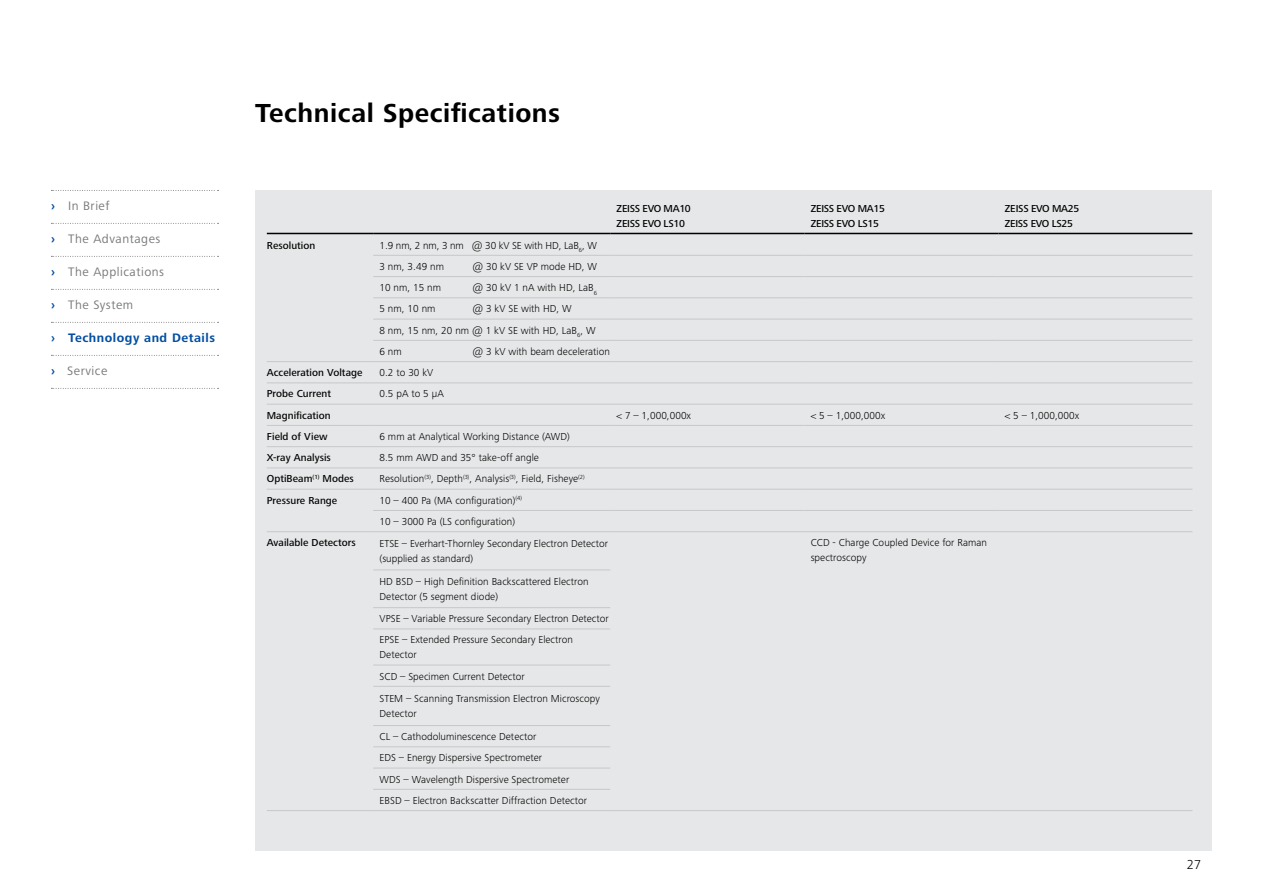
<style>
.page{position:relative;width:1263px;height:893px;background:#fff}
.page>*{position:absolute;margin:0;border:0;box-sizing:border-box;transform-origin:0 0}
.t1{font:700 27px "Zeiss Frutiger Next Pro";letter-spacing:.02em;color:#000}
.t2{font:300 13.5px "Zeiss Frutiger Next Pro";color:#000}
.t3{font:12.75px "Zeiss Frutiger Next Pro";letter-spacing:.04em;color:#77787b}
.t4{font:700 12.75px "Zeiss Frutiger Next Pro";letter-spacing:.04em;color:#034ea2}
.t5{font:300 10.5px/21.3px "Zeiss Frutiger Next Pro";letter-spacing:.005em;color:#000}
.t6{font:500 10.5px "Zeiss Frutiger Next Pro";letter-spacing:.005em;color:#000}
.t7{font:500 10.5px/15px "Zeiss Frutiger Next Pro";letter-spacing:-.03em;color:#000}
.s1{font-weight:700;color:#034ea2}
</style>
<div class="page">
<div style="left:255px;top:190px;width:957px;height:660px;background:#e6e7e8"></div>
<hr style="left:373px;top:255px;width:237px;height:1px;background:#c7c8ca">
<hr style="left:610px;top:255px;width:194px;height:1px;background:#c7c8ca">
<hr style="left:804px;top:255px;width:194px;height:1px;background:#c7c8ca">
<hr style="left:998px;top:255px;width:194px;height:1px;background:#c7c8ca">
<hr style="left:373px;top:276px;width:237px;height:1px;background:#c7c8ca">
<hr style="left:610px;top:276px;width:194px;height:1px;background:#c7c8ca">
<hr style="left:804px;top:276px;width:194px;height:1px;background:#c7c8ca">
<hr style="left:998px;top:276px;width:194px;height:1px;background:#c7c8ca">
<hr style="left:373px;top:298px;width:237px;height:1px;background:#c7c8ca">
<hr style="left:610px;top:298px;width:194px;height:1px;background:#c7c8ca">
<hr style="left:804px;top:298px;width:194px;height:1px;background:#c7c8ca">
<hr style="left:998px;top:298px;width:194px;height:1px;background:#c7c8ca">
<hr style="left:373px;top:319px;width:237px;height:1px;background:#c7c8ca">
<hr style="left:610px;top:319px;width:194px;height:1px;background:#c7c8ca">
<hr style="left:804px;top:319px;width:194px;height:1px;background:#c7c8ca">
<hr style="left:998px;top:319px;width:194px;height:1px;background:#c7c8ca">
<hr style="left:373px;top:340px;width:237px;height:1px;background:#c7c8ca">
<hr style="left:610px;top:340px;width:194px;height:1px;background:#c7c8ca">
<hr style="left:804px;top:340px;width:194px;height:1px;background:#c7c8ca">
<hr style="left:998px;top:340px;width:194px;height:1px;background:#c7c8ca">
<hr style="left:373px;top:361px;width:237px;height:1px;background:#c7c8ca">
<hr style="left:610px;top:361px;width:194px;height:1px;background:#c7c8ca">
<hr style="left:804px;top:361px;width:194px;height:1px;background:#c7c8ca">
<hr style="left:998px;top:361px;width:194px;height:1px;background:#c7c8ca">
<hr style="left:267px;top:383px;width:106px;height:1px;background:#c7c8ca">
<hr style="left:373px;top:383px;width:237px;height:1px;background:#c7c8ca">
<hr style="left:610px;top:383px;width:194px;height:1px;background:#c7c8ca">
<hr style="left:804px;top:383px;width:194px;height:1px;background:#c7c8ca">
<hr style="left:998px;top:383px;width:194px;height:1px;background:#c7c8ca">
<hr style="left:267px;top:404px;width:106px;height:1px;background:#c7c8ca">
<hr style="left:373px;top:404px;width:237px;height:1px;background:#c7c8ca">
<hr style="left:610px;top:404px;width:194px;height:1px;background:#c7c8ca">
<hr style="left:804px;top:404px;width:194px;height:1px;background:#c7c8ca">
<hr style="left:998px;top:404px;width:194px;height:1px;background:#c7c8ca">
<hr style="left:610px;top:425px;width:194px;height:1px;background:#c7c8ca">
<hr style="left:804px;top:425px;width:194px;height:1px;background:#c7c8ca">
<hr style="left:998px;top:425px;width:194px;height:1px;background:#c7c8ca">
<hr style="left:610px;top:446px;width:194px;height:1px;background:#c7c8ca">
<hr style="left:804px;top:446px;width:194px;height:1px;background:#c7c8ca">
<hr style="left:998px;top:446px;width:194px;height:1px;background:#c7c8ca">
<hr style="left:610px;top:468px;width:194px;height:1px;background:#c7c8ca">
<hr style="left:804px;top:468px;width:194px;height:1px;background:#c7c8ca">
<hr style="left:998px;top:468px;width:194px;height:1px;background:#c7c8ca">
<hr style="left:610px;top:489px;width:194px;height:1px;background:#c7c8ca">
<hr style="left:804px;top:489px;width:194px;height:1px;background:#c7c8ca">
<hr style="left:998px;top:489px;width:194px;height:1px;background:#c7c8ca">
<hr style="left:610px;top:510px;width:194px;height:1px;background:#c7c8ca">
<hr style="left:804px;top:510px;width:194px;height:1px;background:#c7c8ca">
<hr style="left:998px;top:510px;width:194px;height:1px;background:#c7c8ca">
<hr style="left:267px;top:531px;width:106px;height:1px;background:#c7c8ca">
<hr style="left:373px;top:531px;width:237px;height:1px;background:#c7c8ca">
<hr style="left:373px;top:570px;width:237px;height:1px;background:#c7c8ca">
<hr style="left:804px;top:810px;width:194px;height:1px;background:#c7c8ca">
<hr style="left:998px;top:531px;width:194px;height:1px;background:#c7c8ca">
<hr style="left:804px;top:531px;width:194px;height:1px;background:#c7c8ca">
<hr style="left:610px;top:531px;width:194px;height:1px;background:#c7c8ca">
<hr style="left:267px;top:810px;width:106px;height:1px;background:#c7c8ca">
<hr style="left:267px;top:361px;width:106px;height:1px;background:#c7c8ca">
<hr style="left:267px;top:233px;width:106px;height:1px;background:#000">
<hr style="left:373px;top:233px;width:237px;height:1px;background:#000">
<hr style="left:610px;top:233px;width:194px;height:1px;background:#000">
<hr style="left:804px;top:233px;width:194px;height:1px;background:#000">
<hr style="left:998px;top:233px;width:194px;height:1px;background:#000">
<hr style="left:267px;top:425px;width:106px;height:1px;background:#c7c8ca">
<hr style="left:373px;top:425px;width:237px;height:1px;background:#c7c8ca">
<hr style="left:267px;top:446px;width:106px;height:1px;background:#c7c8ca">
<hr style="left:373px;top:446px;width:237px;height:1px;background:#c7c8ca">
<hr style="left:267px;top:468px;width:106px;height:1px;background:#c7c8ca">
<hr style="left:373px;top:468px;width:237px;height:1px;background:#c7c8ca">
<hr style="left:267px;top:489px;width:106px;height:1px;background:#c7c8ca">
<hr style="left:373px;top:489px;width:237px;height:1px;background:#c7c8ca">
<hr style="left:373px;top:510px;width:237px;height:1px;background:#c7c8ca">
<hr style="left:373px;top:607px;width:237px;height:1px;background:#c7c8ca">
<hr style="left:373px;top:629px;width:237px;height:1px;background:#c7c8ca">
<hr style="left:373px;top:665px;width:237px;height:1px;background:#c7c8ca">
<hr style="left:373px;top:686px;width:237px;height:1px;background:#c7c8ca">
<hr style="left:373px;top:725px;width:237px;height:1px;background:#c7c8ca">
<hr style="left:373px;top:746px;width:237px;height:1px;background:#c7c8ca">
<hr style="left:373px;top:768px;width:237px;height:1px;background:#c7c8ca">
<hr style="left:373px;top:789px;width:237px;height:1px;background:#c7c8ca">
<hr style="left:373px;top:810px;width:237px;height:1px;background:#c7c8ca">
<hr style="left:610px;top:810px;width:194px;height:1px;background:#c7c8ca">
<hr style="left:998px;top:810px;width:194px;height:1px;background:#c7c8ca">
<svg style="left:51px;top:190px;width:168px;height:1px"></svg>
<svg style="left:51px;top:223px;width:168px;height:1px"></svg>
<svg style="left:51px;top:256px;width:168px;height:1px"></svg>
<svg style="left:51px;top:289px;width:168px;height:1px"></svg>
<svg style="left:51px;top:322px;width:168px;height:1px"></svg>
<svg style="left:51px;top:355px;width:168px;height:1px"></svg>
<svg style="left:51px;top:388px;width:168px;height:1px"></svg>
<p class="t3" style="left:51px;top:199px;width:60px"><span class="s1">›</span> In Brief</p>
<p class="t3" style="left:51px;top:232px;width:111px"><span class="s1">›</span> The Advantages</p>
<p class="t3" style="left:51px;top:265px;width:115px"><span class="s1">›</span> The Applications</p>
<p class="t3" style="left:51px;top:298px;width:84px"><span class="s1">›</span> The System</p>
<p class="t4" style="left:51px;top:331px;width:165px">› Technology and Details</p>
<p class="t3" style="left:51px;top:364px;width:58px"><span class="s1">›</span> Service</p>
<h1 class="t1" style="left:255px;top:97px;width:307px">Technical Specifications</h1>
<p class="t6" style="left:267px;top:239px;width:50px">Resolution</p>
<p class="t5" style="left:379px;top:234px;width:219px">1.9 nm, 2 nm, 3 nm @ 30 kV SE with HD, LaB<sub>6</sub>, W<br>3 nm, 3.49 nm</p>
<p class="t5" style="left:472px;top:256px;width:126px">@ 30 kV SE VP mode HD, W</p>
<p class="t7" style="left:617px;top:201px;width:76px">ZEISS EVO MA10<br>ZEISS EVO LS10</p>
<p class="t7" style="left:811px;top:201px;width:76px">ZEISS EVO MA15<br>ZEISS EVO LS15</p>
<p class="t7" style="left:1005px;top:201px;width:76px">ZEISS EVO MA25<br>ZEISS EVO LS25</p>
<p class="t5" style="left:379px;top:277px;width:63px">10 nm, 15 nm</p>
<p class="t5" style="left:472px;top:277px;width:126px">@ 30 kV 1 nA with HD, LaB<sub>6</sub></p>
<p class="t5" style="left:379px;top:298px;width:58px">5 nm, 10 nm</p>
<p class="t5" style="left:379px;top:298px;width:218px;text-indent:93px">@ 3 kV SE with HD, W<br>8 nm, 15 nm, 20 nm @ 1 kV SE with HD, LaB<sub>6</sub>, W<br>6 nm</p>
<p class="t5" style="left:472px;top:341px;width:139px">@ 3 kV with beam deceleration</p>
<p class="t6" style="left:267px;top:367px;width:97px">Acceleration Voltage</p>
<p class="t5" style="left:379px;top:362px;width:55px">0.2 to 30 kV</p>
<p class="t6" style="left:267px;top:388px;width:66px">Probe Current</p>
<p class="t5" style="left:379px;top:383px;width:66px">0.5 pA to 5 μA</p>
<p class="t6" style="left:267px;top:409px;width:65px">Magnification</p>
<p class="t5" style="left:617px;top:404px;width:76px">&lt; 7 – 1,000,000x</p>
<p class="t5" style="left:811px;top:404px;width:76px">&lt; 5 – 1,000,000x</p>
<p class="t5" style="left:1005px;top:404px;width:76px">&lt; 5 – 1,000,000x</p>
<p class="t6" style="left:267px;top:430px;width:62px">Field of View</p>
<p class="t5" style="left:379px;top:426px;width:192px">6 mm at Analytical Working Distance (AWD)</p>
<p class="t6" style="left:267px;top:452px;width:66px">X-ray Analysis</p>
<p class="t5" style="left:379px;top:447px;width:161px">8.5 mm AWD and 35° take-off angle</p>
<p class="t6" style="left:267px;top:473px;width:88px">OptiBeam<sup>(1)</sup> Modes</p>
<p class="t5" style="left:379px;top:468px;width:207px">Resolution<sup>(3)</sup>, Depth<sup>(3)</sup>, Analysis<sup>(3)</sup>, Field, Fisheye<sup>(2)</sup></p>
<p class="t6" style="left:267px;top:494px;width:72px">Pressure Range</p>
<p class="t5" style="left:379px;top:490px;width:144px">10 – 400 Pa (MA configuration)<sup>(4)<br></sup>10 – 3000 Pa (LS configuration)</p>
<p class="t6" style="left:267px;top:536px;width:91px">Available Detectors</p>
<p class="t5" style="left:379px;top:536px;width:230px;line-height:15px">ETSE – Everhart-Thornley Secondary Electron Detector (supplied as standard)</p>
<p class="t5" style="left:811px;top:535px;width:178px;line-height:15px">CCD - Charge Coupled Device for Raman spectroscopy</p>
<p class="t5" style="left:379px;top:574px;width:211px;line-height:15px">HD BSD – High Definition Backscattered Electron<br>Detector (5 segment diode)</p>
<p class="t5" style="left:379px;top:608px;width:231px">VPSE – Variable Pressure Secondary Electron Detector<br>EPSE – Extended Pressure Secondary Electron</p>
<p class="t5" style="left:379px;top:644px;width:147px">Detector<br>SCD – Specimen Current Detector</p>
<p class="t5" style="left:379px;top:691px;width:222px;line-height:15px">STEM – Scanning Transmission Electron Microscopy<br>Detector</p>
<p class="t5" style="left:379px;top:726px;width:209px">CL – Cathodoluminescence Detector<br>EDS – Energy Dispersive Spectrometer<br>WDS – Wavelength Dispersive Spectrometer EBSD – Electron Backscatter Diffraction Detector</p>
<p class="t2" style="left:1187px;top:856px;width:16px">27</p>
</div>
